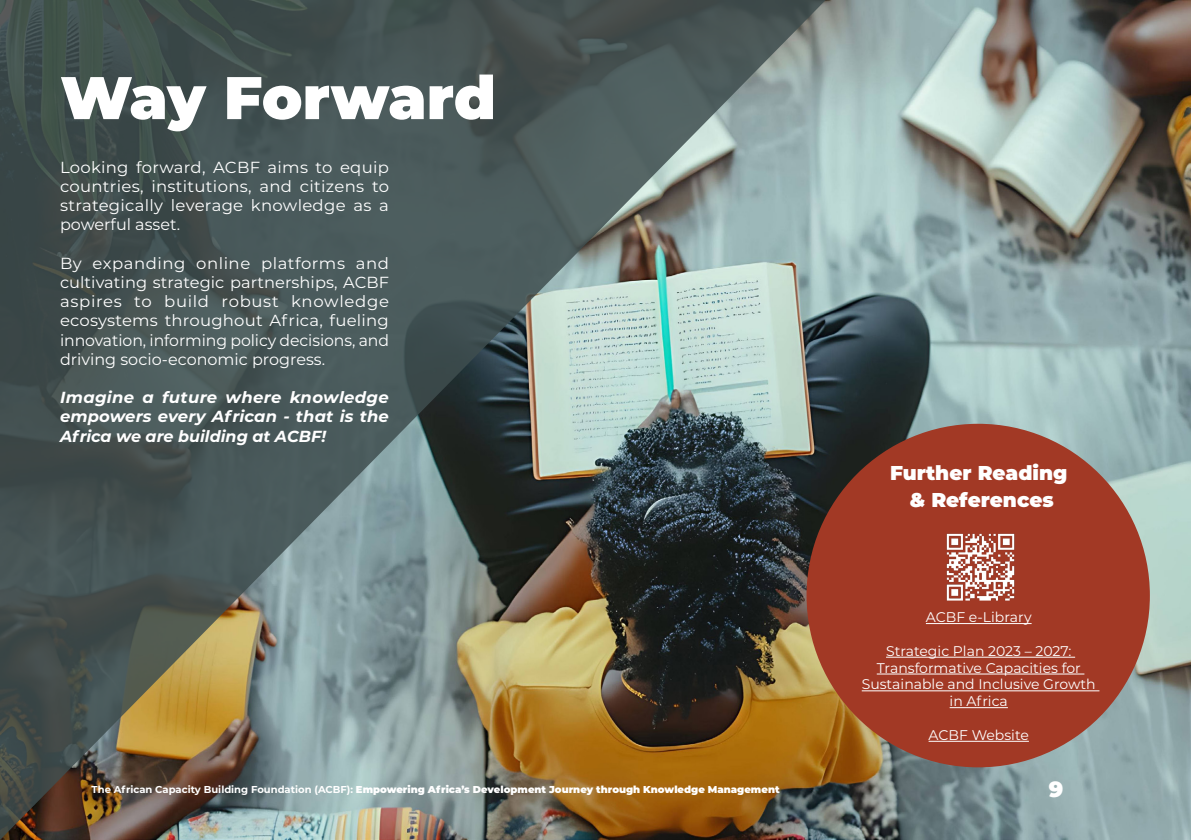
<style>
.page{position:relative;width:1191px;height:840px;background:#fff}
.page>*{position:absolute;margin:0;border:0;box-sizing:border-box;transform-origin:0 0}
.t1{font:900 60px "Montserrat";letter-spacing:-.01em;color:#fff}
.t2{font:900 22px "Montserrat";color:#fff}
.t3{font:900 20px "Montserrat";color:#fff}
.t4{font:16px/19.2px "Montserrat";color:#fff;text-align:justify}
.t5{font:italic 700 16px/19.2px "Montserrat";color:#fff;text-align:justify}
.t6{font:14px/16.8px "Montserrat";color:#fff;text-align:center}
.t7{font:900 10px "Montserrat";color:#fff}
.s1{font-weight:700}
</style>
<div class="page">
<img style="left:825px;top:0;width:366px;height:839px">
<img style="left:0;top:0;width:825px;height:839px">
<div style="left:806px;top:423px;width:343px;height:344px;background:#a23925;border-radius:50%"></div>
<hr style="left:926px;top:623px;width:105px;height:1px;background:#fff">
<hr style="left:886px;top:656px;width:189px;height:1px;background:#fff">
<hr style="left:876px;top:673px;width:208px;height:1px;background:#fff">
<hr style="left:861px;top:690px;width:238px;height:1px;background:#fff">
<hr style="left:949px;top:707px;width:59px;height:1px;background:#fff">
<hr style="left:928px;top:740px;width:101px;height:1px;background:#fff">
<img style="left:946px;top:533px;width:69px;height:68px">
<p class="t1" style="left:60px;top:53px;width:437px">Way Forward</p>
<p class="t4" style="left:60px;top:157px;width:331px">Looking forward, ACBF aims to equip countries, institutions, and citizens to strategically leverage knowledge as a powerful asset.</p>
<p class="t4" style="left:60px;top:253px;width:330px">By expanding online platforms and cultivating strategic partnerships, ACBF aspires to build robust knowledge ecosystems throughout Africa, fueling innovation, informing policy decisions, and driving socio-economic progress.</p>
<p class="t5" style="left:60px;top:387px;width:330px">Imagine a future where knowledge empowers every African - that is the Africa we are building at ACBF!</p>
<p class="t3" style="left:890px;top:458px;width:179px">Further Reading</p>
<p class="t3" style="left:909px;top:484px;width:145px">&amp; References</p>
<p class="t6" style="left:926px;top:608px;width:107px">ACBF e-Library</p>
<p class="t6" style="left:861px;top:641px;width:235px">Strategic Plan 2023 – 2027:<br>Transformative Capacities for<br>Sustainable and Inclusive Growth in Africa</p>
<p class="t6" style="left:928px;top:725px;width:102px">ACBF Website</p>
<p class="t7" style="left:92px;top:781px;width:689px"><span class="s1">The African Capacity Building Foundation (ACBF):</span> Empowering Africa’s Development Journey through Knowledge Management</p>
<p class="t2" style="left:1048px;top:772px;width:16px">9</p>
</div>
